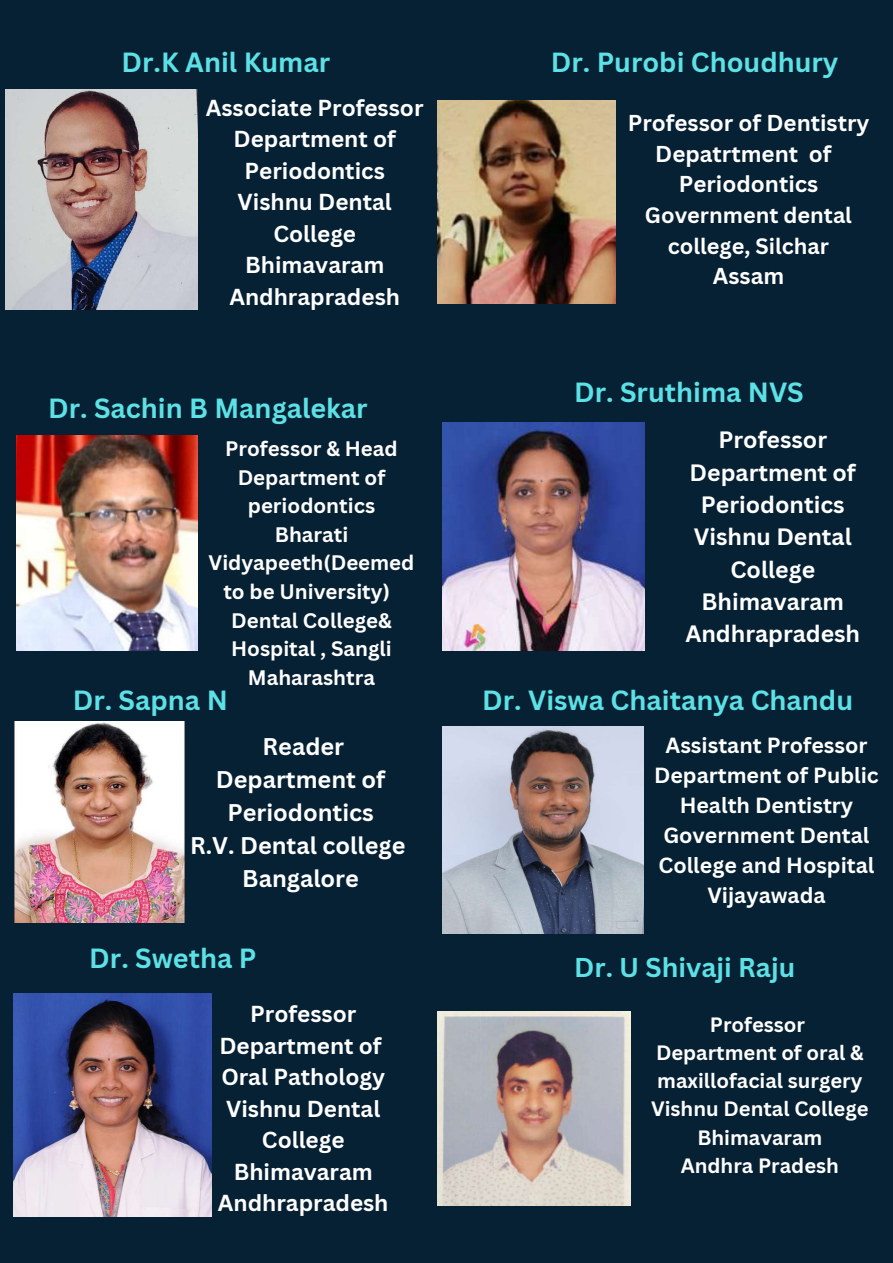
<style>
.page{position:relative;width:893px;height:1263px;background:#062133}
.page>*{position:absolute;margin:0;border:0;box-sizing:border-box;transform-origin:0 0}
.t1{font:700 27px "Canva Sans";color:#5ce1e6}
.t2{font:700 26.92px "Canva Sans";color:#5ce1e6}
.t3{font:700 26.47px "Canva Sans";color:#5ce1e6}
.t4{font:700 23.48px/32.9px "Canva Sans";color:#fff;text-align:center}
.t5{font:700 23.02px/32.2px "Canva Sans";color:#fff;text-align:center}
.t6{font:700 22.5px/31.5px "Canva Sans";color:#fff;text-align:center}
.t7{font:700 22.35px/30.9px "Canva Sans";color:#fff;text-align:center}
.t8{font:700 21.67px/30.4px "Canva Sans";color:#fff;text-align:center}
.t9{font:700 21.38px/29.8px "Canva Sans";color:#fff;text-align:center}
.t10{font:700 20.48px/28.7px "Canva Sans";color:#fffefe;text-align:center}
.t11{font:700 20.17px/28.3px "Canva Sans";color:#fffefe;text-align:center}
</style>
<div class="page">
<img style="left:5px;top:89px;width:192px;height:221px">
<img style="left:438px;top:100px;width:177px;height:203px">
<img style="left:14px;top:721px;width:171px;height:201px">
<img style="left:442px;top:726px;width:202px;height:207px">
<img style="left:442px;top:423px;width:202px;height:227px">
<img style="left:14px;top:993px;width:197px;height:223px">
<img style="left:16px;top:436px;width:181px;height:215px">
<img style="left:438px;top:1011px;width:193px;height:195px">
<p class="t1" style="left:122px;top:43px;width:210px">Dr.K Anil Kumar</p>
<p class="t6" style="left:206px;top:91px;width:219px">Associate Professor<br>Department of<br>Periodontics<br>Vishnu Dental<br>College<br>Bhimavaram<br>Andhrapradesh</p>
<p class="t1" style="left:48px;top:389px;width:321px">Dr. Sachin B Mangalekar</p>
<p class="t10" style="left:208px;top:434px;width:207px">Professor &amp; Head<br>Department of periodontics<br>Bharati<br>Vidyapeeth(Deemed to be University)<br>Dental College&amp;<br>Hospital , Sangli<br>Maharashtra</p>
<p class="t1" style="left:73px;top:681px;width:156px">Dr. Sapna N</p>
<p class="t4" style="left:190px;top:729px;width:217px">Reader<br>Department of<br>Periodontics<br>R.V. Dental college<br>Bangalore</p>
<p class="t1" style="left:89px;top:939px;width:169px">Dr. Swetha P</p>
<p class="t6" style="left:218px;top:998px;width:172px">Professor<br>Department of<br>Oral Pathology<br>Vishnu Dental<br>College<br>Bhimavaram<br>Andhrapradesh</p>
<p class="t2" style="left:551px;top:43px;width:289px">Dr. Purobi Choudhury</p>
<p class="t7" style="left:628px;top:106px;width:243px">Professor of Dentistry<br>Depatrtment of<br>Periodontics</p>
<p class="t8" style="left:645px;top:200px;width:208px">Government dental college, Silchar</p>
<p class="t7" style="left:713px;top:260px;width:73px">Assam</p>
<p class="t1" style="left:574px;top:373px;width:231px">Dr. Sruthima NVS</p>
<p class="t5" style="left:685px;top:423px;width:176px">Professor<br>Department of<br>Periodontics<br>Vishnu Dental<br>College<br>Bhimavaram<br>Andhrapradesh</p>
<p class="t1" style="left:482px;top:681px;width:372px">Dr. Viswa Chaitanya Chandu</p>
<p class="t9" style="left:654px;top:730px;width:226px">Assistant Professor<br>Department of Public<br>Health Dentistry<br>Government Dental<br>College and Hospital<br>Vijayawada</p>
<p class="t3" style="left:574px;top:948px;width:222px">Dr. U Shivaji Raju</p>
<p class="t11" style="left:651px;top:1009px;width:219px">Professor<br>Department of oral &amp; maxillofacial surgery<br>Vishnu Dental College<br>Bhimavaram<br>Andhra Pradesh</p>
</div>
